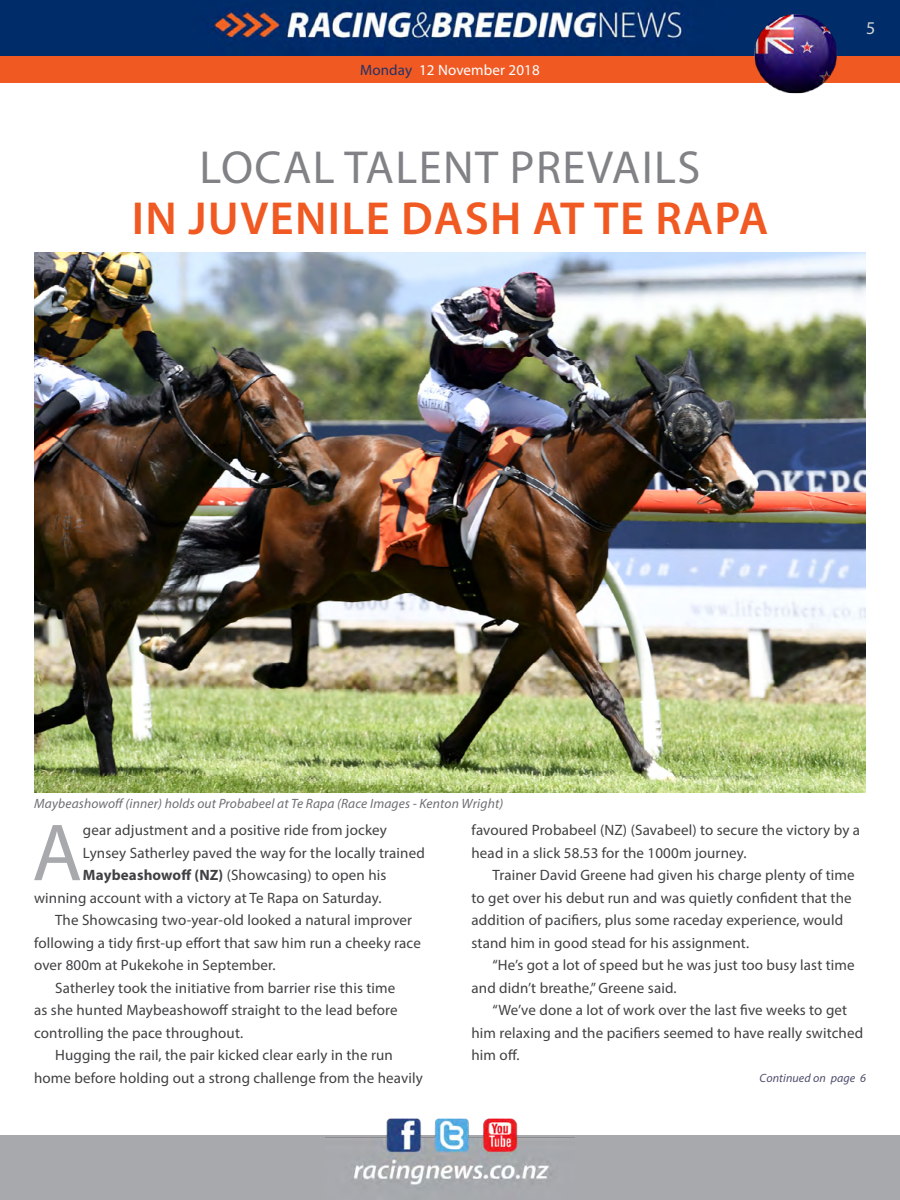
<style>
.page{position:relative;width:900px;height:1200px;background:#fff}
.page>*{position:absolute;margin:0;border:0;box-sizing:border-box;transform-origin:0 0}
.t1{font:81.75px "Myriad Pro";color:#a7a9ac}
.t2{font:600 46.5px "Myriad Pro";letter-spacing:.03em;color:#f15922}
.t3{font:46.5px "Myriad Pro";color:#808285}
.t4{font:18px "Myriad Pro";color:#d1d4d4}
.t5{font:15px/22.5px "Myriad Pro";letter-spacing:.01em;color:#414042}
.t6{font:15px "Myriad Pro";letter-spacing:.01em;color:#fff}
.t7{font:italic 13.5px "Myriad Pro";letter-spacing:.01em;color:#6d6e71}
.t8{font:italic 12px "Myriad Pro";letter-spacing:.01em;color:#4d4d6b}
.s1{color:#203267}
.s2{font-weight:700}
</style>
<div class="page">
<div style="left:0;top:1136px;width:900px;height:64px;background:#a7a9ac"></div>
<img style="left:325px;top:1118px;width:250px;height:67px">
<div style="left:0;top:56px;width:900px;height:27px;background:#f15922"></div>
<img style="left:0;top:0;width:900px;height:56px">
<img style="left:34px;top:252px;width:832px;height:540px">
<img style="left:752px;top:12px;width:88px;height:82px">
<p class="t6" style="left:360px;top:61px;width:181px"><span class="s1">Monday</span> 12 November 2018</p>
<h2 class="t3" style="left:200px;top:139px;width:28px">Loca</h2>
<h2 class="t3" style="left:313px;top:139px;width:133px">l talent</h2>
<h2 class="t3" style="left:510px;top:139px;width:24px">prevai</h2>
<h2 class="t3" style="left:654px;top:139px;width:43px">ls</h2>
<h2 class="t2" style="left:132px;top:189px;width:638px">IN JUVENILE DASH AT TE RAPA</h2>
<p class="t4" style="left:866px;top:17px;width:11px">5</p>
<p class="t7" style="left:34px;top:795px;width:470px">Maybeashowoff (inner) holds out Probabeel at Te Rapa (Race Images - Kenton Wright)</p>
<h1 class="t1" style="left:32px;top:802px;width:52px">A</h1>
<p class="t5" style="left:83px;top:819px;width:306px">gear adjustment and a positive ride from jockey</p>
<p class="t5" style="left:472px;top:819px;width:390px">favoured Probabeel (NZ) (Savabeel) to secure the victory by a head in a slick 58.53 for the 1000m journey.</p>
<p class="t5" style="left:472px;top:864px;width:385px;text-indent:21px">Trainer David Greene had given his charge plenty of time to get over his debut run and was quietly confident that the addition of pacifiers, plus some raceday experience, would stand him in good stead for his assignment.</p>
<p class="t5" style="left:472px;top:954px;width:385px;text-indent:21px">“He’s got a lot of speed but he was just too busy last time and didn’t breathe,” Greene said.</p>
<p class="t5" style="left:472px;top:999px;width:393px;text-indent:21px">“We’ve done a lot of work over the last five weeks to get him relaxing and the pacifiers seemed to have really switched him off.</p>
<p class="t8" style="left:760px;top:1071px;width:108px">Continued on page 6</p>
<p class="t5" style="left:83px;top:841px;width:343px">Lynsey Satherley paved the way for the locally trained</p>
<p class="t5" style="left:83px;top:864px;width:305px"><span class="s2">Maybeashowoff (NZ)</span> (Showcasing) to open his</p>
<p class="t5" style="left:34px;top:886px;width:349px">winning account with a victory at Te Rapa on Saturday.</p>
<p class="t5" style="left:55px;top:909px;width:359px">The Showcasing two-year-old looked a natural improver</p>
<p class="t5" style="left:34px;top:931px;width:388px">following a tidy first-up effort that saw him run a cheeky race</p>
<p class="t5" style="left:34px;top:954px;width:243px">over 800m at Pukekohe in September.</p>
<p class="t5" style="left:55px;top:976px;width:342px">Satherley took the initiative from barrier rise this time</p>
<p class="t5" style="left:34px;top:999px;width:365px">as she hunted Maybeashowoff straight to the lead before</p>
<p class="t5" style="left:34px;top:1021px;width:211px">controlling the pace throughout.</p>
<p class="t5" style="left:55px;top:1044px;width:339px">Hugging the rail, the pair kicked clear early in the run</p>
<p class="t5" style="left:34px;top:1066px;width:390px">home before holding out a strong challenge from the heavily</p>
</div>
